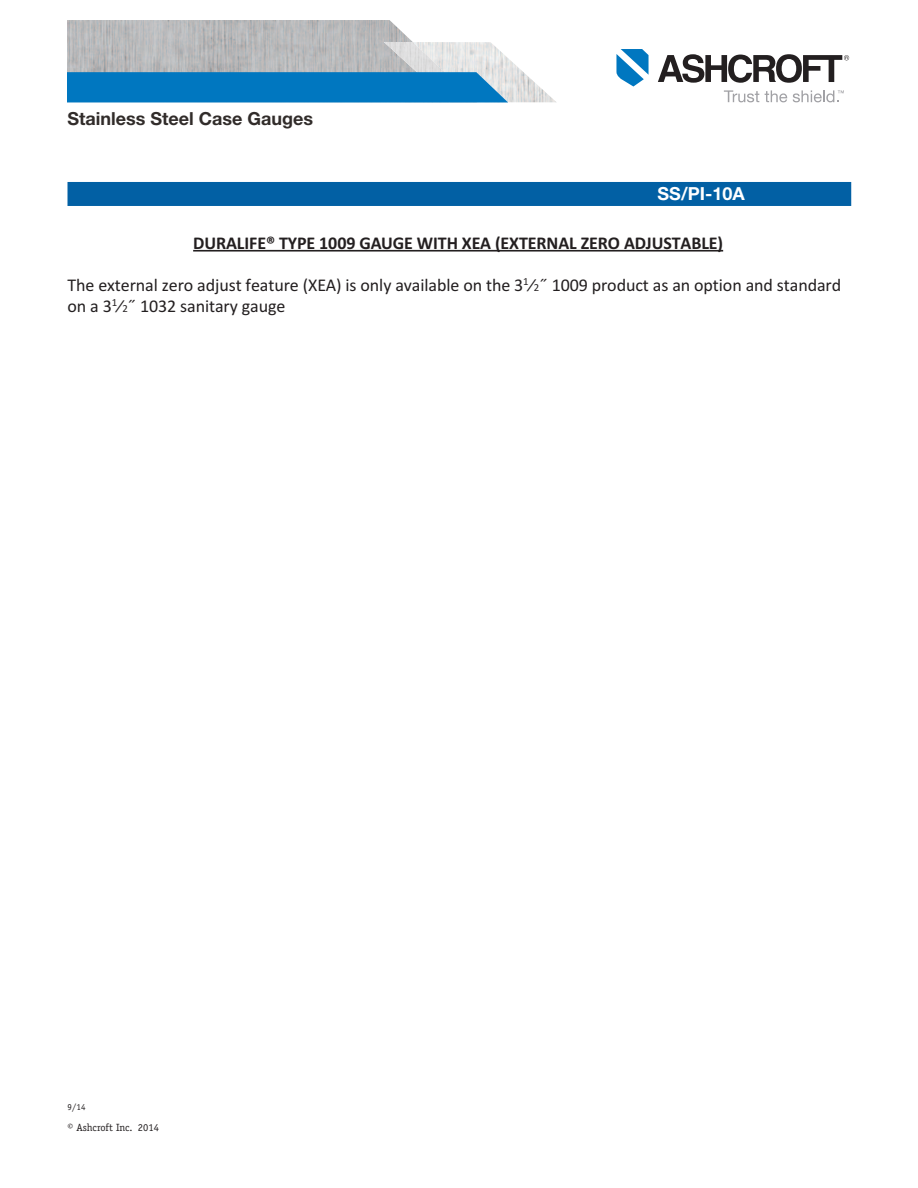
<style>
.page{position:relative;width:918px;height:1188px;background:#fff}
.page>*{position:absolute;margin:0;border:0;box-sizing:border-box;transform-origin:0 0}
.t1{font:18px/21px "Calibri";letter-spacing:-.005em;color:#231f20}
.t2{font:700 18px "Calibri";letter-spacing:-.005em;color:#231f20}
.t3{font:700 18px "Helvetica Neue";color:#312c2a}
.t4{font:700 18px "Helvetica Neue";color:#fff}
.t5{font:10.5px "Officina Serif";color:#231f20}
.t6{font:9px "Officina Serif";color:#231f20}
.s1{font-size:10.8px}
</style>
<div class="page">
<hr style="left:193px;top:250px;width:530px;height:2px;background:#231f20">
<div style="left:68px;top:182px;width:783px;height:24px;background:#0260a4"></div>
<hr style="left:68px;top:102px;width:382px;height:1px;background:#ceced0">
<img style="left:68px;top:21px;width:345px;height:21px">
<svg style="left:724px;top:90px;width:35px;height:12px"></svg>
<svg style="left:765px;top:90px;width:22px;height:12px"></svg>
<svg style="left:616px;top:49px;width:33px;height:38px"></svg>
<svg style="left:658px;top:54px;width:191px;height:29px"></svg>
<svg style="left:793px;top:90px;width:51px;height:12px"></svg>
<svg style="left:68px;top:42px;width:488px;height:60px;background:#73a7c7"></svg>
<p class="t3" style="left:68px;top:112px;width:247px">Stainless Steel Case Gauges</p>
<p class="t4" style="left:658px;top:187px;width:89px">SS/PI-10A</p>
<p class="t2" style="left:193px;top:232px;width:532px">DURALIFE® TYPE 1009 GAUGE WITH XEA (EXTERNAL ZERO ADJUSTABLE)</p>
<p class="t1" style="left:67px;top:274px;width:775px">The external zero adjust feature (XEA) is only available on the 3<sup>1</sup>⁄<span class="s1">2</span>˝ 1009 product as an option and standard on a 3<sup>1</sup>⁄<span class="s1">2</span>˝ 1032 sanitary gauge</p>
<p class="t6" style="left:68px;top:1102px;width:19px">9/14</p>
<p class="t5" style="left:68px;top:1122px;width:93px">© Ashcroft Inc. 2014</p>
</div>
